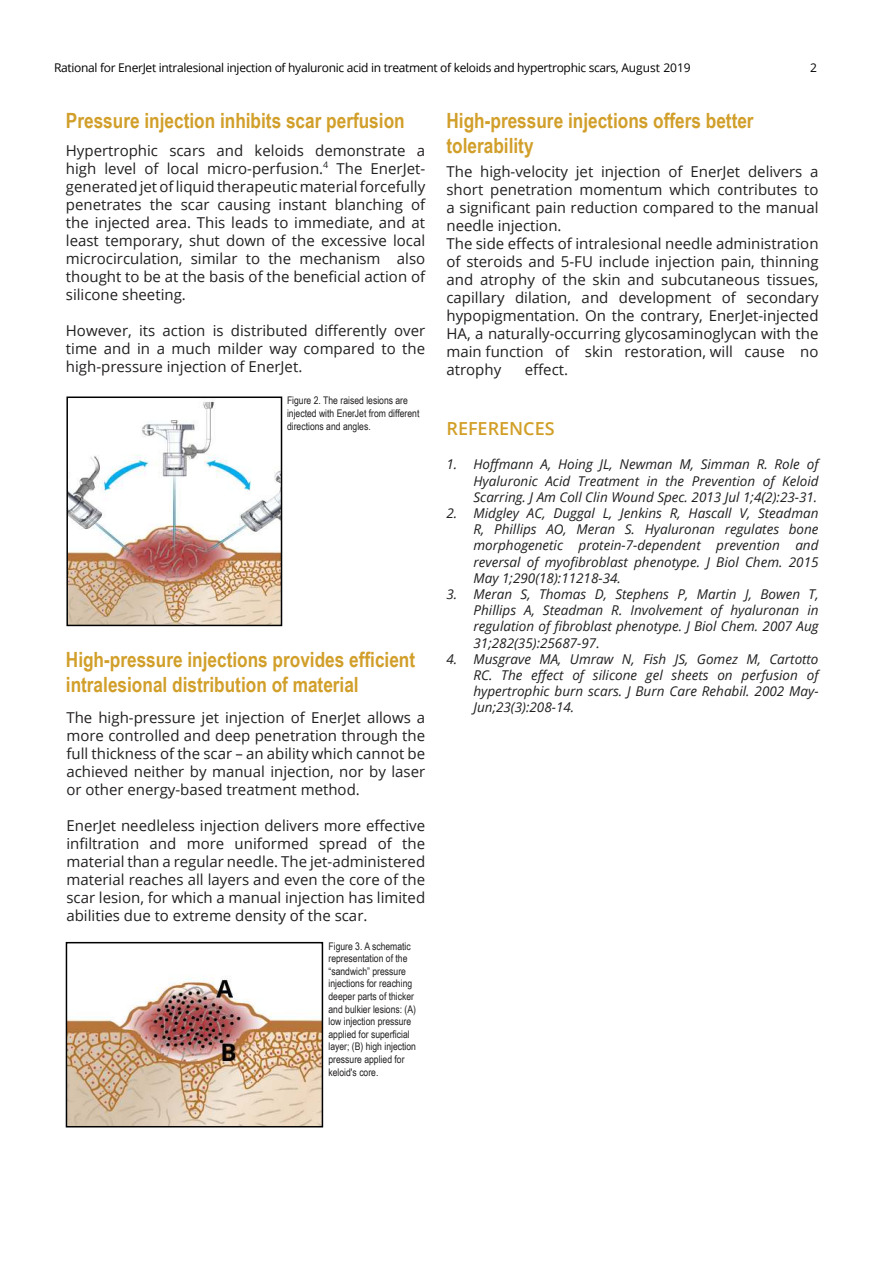
<style>
.page{position:relative;width:893px;height:1263px;background:#fff}
.page>*{position:absolute;margin:0;border:0;box-sizing:border-box;transform-origin:0 0}
.t1{font:700 21px/25.2px "Arial Narrow";color:#d19f2a}
.t2{font:600 18px "Open Sans";color:#d29f29}
.t3{font:15px/18px "Open Sans";color:#221f1f;text-align:justify}
.t4{font:italic 13.5px/16.2px "Open Sans";color:#221f1f;text-align:justify}
.t5{font:12px "Open Sans";letter-spacing:-.025em;color:#000}
.t6{font:10.5px/12.6px "Arial Narrow";color:#221f1f}
</style>
<div class="page">
<img style="left:69px;top:401px;width:210px;height:222px">
<div style="left:66px;top:396px;width:216px;height:230px;border:2px solid #000"></div>
<img style="left:69px;top:976px;width:251px;height:148px">
<div style="left:66px;top:942px;width:257px;height:185px;border:2px solid #000"></div>
<p class="t5" style="left:54px;top:59px;width:638px">Rational for EnerJet intralesional injection of hyaluronic acid in treatment of keloids and hypertrophic scars, August 2019</p>
<p class="t5" style="left:810px;top:59px;width:8px">2</p>
<h1 class="t1" style="left:66px;top:110px;width:340px">Pressure injection inhibits scar perfusion</h1>
<p class="t3" style="left:66px;top:143px;width:361px">Hypertrophic scars and keloids demonstrate a high level of local micro-perfusion.<sup>4</sup> The EnerJet&shy;generated jet of liquid therapeutic material forcefully penetrates the scar causing instant blanching of the injected area. This leads to immediate, and at least temporary, shut down of the excessive local microcirculation, similar to the mechanism also thought to be at the basis of the beneficial action of silicone sheeting.</p>
<p class="t3" style="left:66px;top:321px;width:361px">However, its action is distributed differently over time and in a much milder way compared to the high-pressure injection of EnerJet.</p>
<p class="t6" style="left:287px;top:395px;width:134px">Figure 2. The raised lesions are injected with EnerJet from different directions and angles.</p>
<h1 class="t1" style="left:446px;top:110px;width:309px">High-pressure injections offers better tolerability</h1>
<p class="t3" style="left:446px;top:162px;width:374px;text-align:left">The high-velocity jet injection of EnerJet delivers a short penetration momentum which contributes to a significant pain reduction compared to the manual needle injection.<br>The side effects of intralesional needle administration of steroids and 5-FU include injection pain, thinning and atrophy of the skin and subcutaneous tissues, capillary dilation, and development of secondary hypopigmentation. On the contrary, EnerJet-injected HA, a naturally-occurring glycosaminoglycan with the main function of skin restoration, will cause no atrophy</p>
<p class="t3" style="left:525px;top:360px;width:45px">effect.</p>
<p class="t2" style="left:446px;top:418px;width:110px">REFERENCES</p>
<p class="t4" style="left:473px;top:456px;width:347px;text-indent:-27px">1. Hoffmann A, Hoing JL, Newman M, Simman R. Role of Hyaluronic Acid Treatment in the Prevention of Keloid Scarring. J Am Coll Clin Wound Spec. 2013 Jul 1;4(2):23-31.</p>
<p class="t4" style="left:473px;top:504px;width:347px;text-indent:-27px">2. Midgley AC, Duggal L, Jenkins R, Hascall V, Steadman R, Phillips AO, Meran S. Hyaluronan regulates bone morphogenetic protein-7-dependent prevention and reversal of myofibroblast phenotype. J Biol Chem. 2015<br>May 1;290(18):11218-34.</p>
<p class="t4" style="left:473px;top:585px;width:347px;text-indent:-27px">3. Meran S, Thomas D, Stephens P, Martin J, Bowen T, Phillips A, Steadman R. Involvement of hyaluronan in regulation of fibroblast phenotype. J Biol Chem. 2007 Aug 31;282(35):25687-97.</p>
<p class="t4" style="left:473px;top:650px;width:347px;text-indent:-27px">4. Musgrave MA, Umraw N, Fish JS, Gomez M, Cartotto RC. The effect of silicone gel sheets on perfusion of hypertrophic burn scars. J Burn Care Rehabil. 2002 May-Jun;23(3):208-14.</p>
<h1 class="t1" style="left:66px;top:646px;width:351px">High-pressure injections provides efficient intralesional distribution of material</h1>
<p class="t3" style="left:66px;top:708px;width:360px">The high-pressure jet injection of EnerJet allows a more controlled and deep penetration through the full thickness of the scar – an ability which cannot be achieved neither by manual injection, nor by laser or other energy-based treatment method.</p>
<p class="t3" style="left:66px;top:816px;width:360px">EnerJet needleless injection delivers more effective infiltration and more uniformed spread of the material than a regular needle. The jet-administered material reaches all layers and even the core of the scar lesion, for which a manual injection has limited abilities due to extreme density of the scar.</p>
<p class="t6" style="left:328px;top:940px;width:89px">Figure 3. A schematic representation of the “sandwich” pressure injections for reaching deeper parts of thicker and bulkier lesions: (A) low injection pressure applied for superficial layer; (B) high injection pressure applied for keloid's core.</p>
</div>
